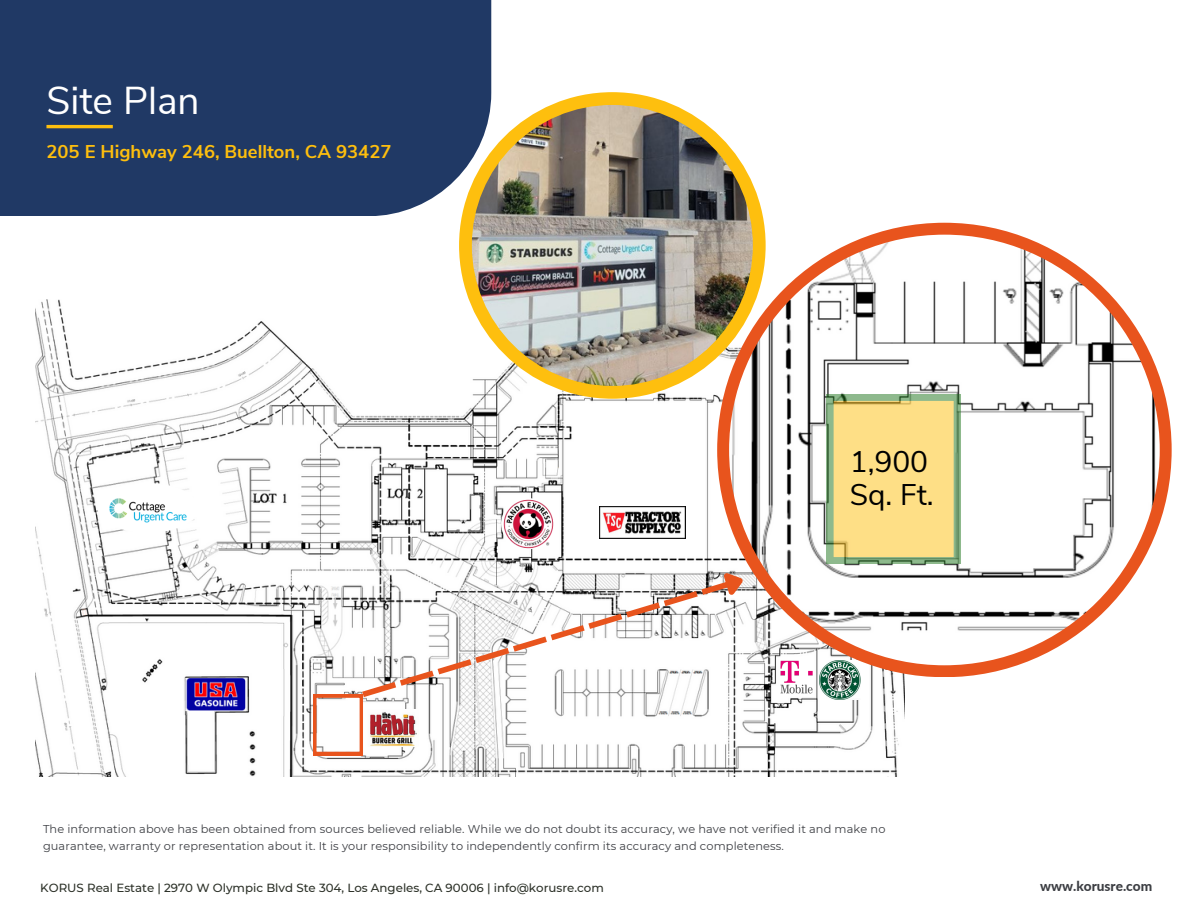
<style>
.page{position:relative;width:1188px;height:918px;background:#fff}
.page>*{position:absolute;margin:0;border:0;box-sizing:border-box;transform-origin:0 0}
.t1{font:38.85px "Nunito Sans";color:#fff}
.t2{font:29.85px/32.5px "Nunito Sans";color:#000}
.t3{font:700 18.45px "Nunito Sans";color:#febf0e}
.t4{font:800 13.65px "Lato";color:#3c3e43}
.t5{font:500 11.85px "Montserrat";color:#2c3128}
.t6{font:11.4px/17px "Montserrat";letter-spacing:.01em;color:#3c3e43}
</style>
<div class="page">
<div style="left:0;top:0;width:491px;height:216px;background:#203965"></div>
<hr style="left:46px;top:125px;width:67px;height:3px;background:#febf0e">
<img style="left:35px;top:300px;width:870px;height:477px">
<div style="left:459px;top:92px;width:307px;height:307px;background:#febf0e;border-radius:50%"></div>
<img style="left:472px;top:105px;width:281px;height:281px;border-radius:50%">
<img style="left:177px;top:655px;width:77px;height:78px">
<svg style="left:501px;top:498px;width:52px;height:52px"></svg>
<img style="left:504px;top:499px;width:49px;height:50px">
<img style="left:600px;top:507px;width:85px;height:31px">
<img style="left:820px;top:660px;width:40px;height:39px">
<img style="left:780px;top:660px;width:35px;height:35px">
<div style="left:98px;top:483px;width:101px;height:50px;background:#fff;border-radius:50%"></div>
<img style="left:108px;top:488px;width:80px;height:45px">
<svg style="left:313px;top:562px;width:442px;height:193px"></svg>
<div style="left:717px;top:223px;width:455px;height:454px;background:#e8541d;border-radius:50%"></div>
<img style="left:729px;top:235px;width:431px;height:430px;border-radius:50%">
<svg style="left:827px;top:394px;width:133px;height:170px;background:#e6d483"></svg>
<p class="t1" style="left:46px;top:75px;width:155px">Site Plan</p>
<p class="t3" style="left:46px;top:139px;width:347px">205 E Highway 246, Buellton, CA 93427</p>
<p class="t2" style="left:850px;top:446px;width:85px">1,900<br>Sq. Ft.</p>
<h5 class="t6" style="left:43px;top:820px;width:844px">The information above has been obtained from sources believed reliable. While we do not doubt its accuracy, we have not verified it and make no guarantee, warranty or representation about it. It is your responsibility to independently confirm its accuracy and completeness.</h5>
<p class="t5" style="left:40px;top:880px;width:565px">KORUS Real Estate | 2970 W Olympic Blvd Ste 304, Los Angeles, CA 90006 | info@korusre.com</p>
<p class="t4" style="left:1040px;top:877px;width:114px">www.korusre.com</p>
</div>
